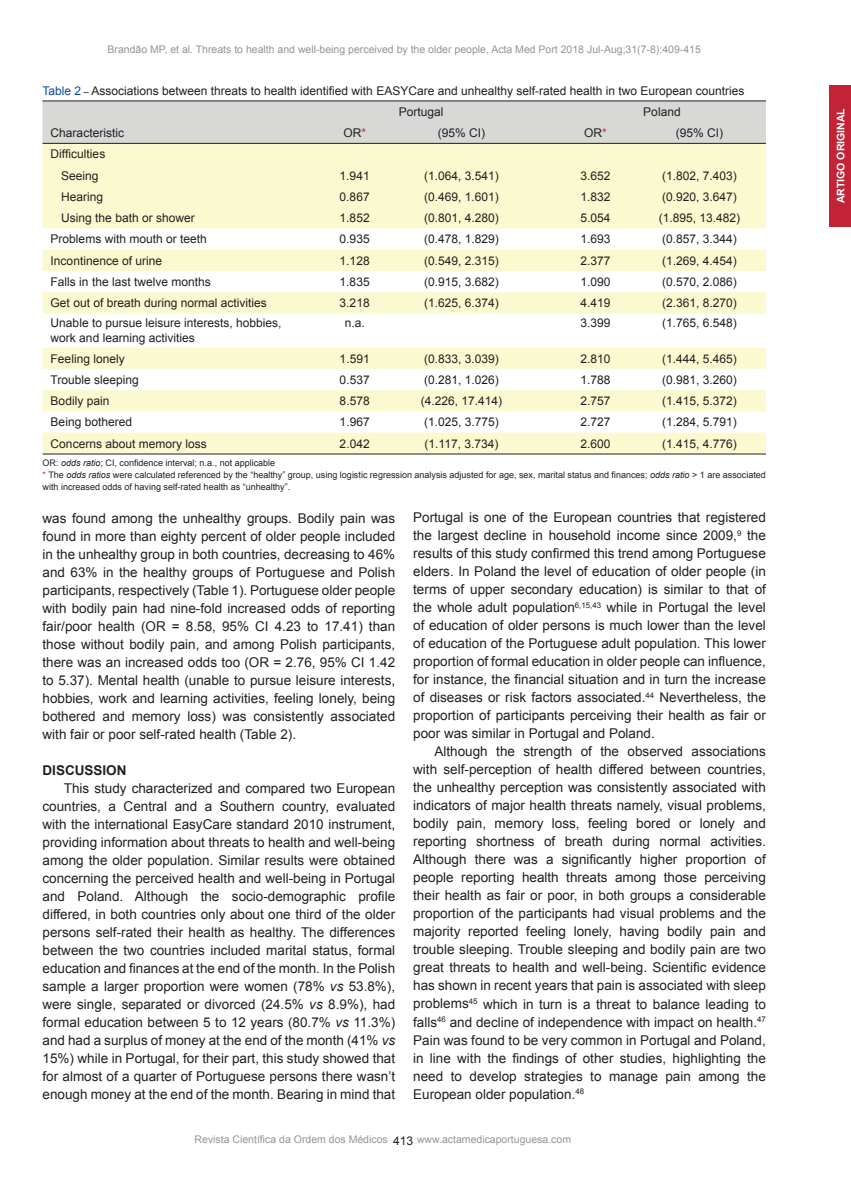
<style>
.page{position:relative;width:851px;height:1191px;background:#fff}
.page>*{position:absolute;margin:0;border:0;box-sizing:border-box;transform-origin:0 0}
.t1{font:13.5px/18px "Arial";color:#231f20;text-align:justify}
.t2{font:700 13.5px "Arial";color:#231f20}
.t3{font:12px/21px "Arial";color:#231f20}
.t4{font:10.5px "Arial";color:#939598}
.t5{font:700 10.5px "Arial";color:#fff}
.t6{font:9px/12px "Arial";color:#231f20}
.s1{color:#0d4da1}
.s2{font-size:9px}
.s3{color:#d1232a}
.s4{font-style:italic}
</style>
<div class="page">
<div style="left:829px;top:85px;width:22px;height:142px;background:#c22436"></div>
<div style="left:43px;top:102px;width:723px;height:41px;background:#d8d8d7"></div>
<svg style="left:43px;top:144px;width:723px;height:309px;fill:#fbf9cf"></svg>
<hr style="left:43px;top:101px;width:723px;height:1px;background:#231f20">
<hr style="left:43px;top:143px;width:723px;height:1px;background:#231f20">
<hr style="left:43px;top:453px;width:723px;height:1px;background:#231f20">
<p class="t4" style="left:107px;top:42px;width:595px">Brandão MP, et al. Threats to health and well-being perceived by the older people, Acta Med Port 2018 Jul-Aug;31(7-8):409-415</p>
<p class="t3" style="left:399px;top:80px;width:347px;text-indent:-356px"><span class="s1">Table 2</span> <span class="s2">–</span> Associations between threats to health identified with EASYCare and unhealthy self-rated health in two European countries<br>Portugal</p>
<p class="t3" style="left:643px;top:101px;width:39px">Poland</p>
<p class="t3" style="left:51px;top:122px;width:75px">Characteristic</p>
<p class="t3" style="left:343px;top:122px;width:24px">OR<span class="s3">*</span></p>
<p class="t3" style="left:438px;top:122px;width:49px">(95% CI)</p>
<p class="t3" style="left:584px;top:122px;width:24px">OR<span class="s3">*</span></p>
<p class="t3" style="left:676px;top:122px;width:49px">(95% CI)</p>
<p class="t3" style="left:51px;top:143px;width:56px;text-align:center">Difficulties<br>Seeing</p>
<p class="t3" style="left:340px;top:165px;width:32px">1.941</p>
<p class="t3" style="left:424px;top:165px;width:76px">(1.064, 3.541)</p>
<p class="t3" style="left:580px;top:165px;width:32px">3.652</p>
<p class="t3" style="left:662px;top:165px;width:76px">(1.802, 7.403)</p>
<p class="t3" style="left:61px;top:186px;width:44px">Hearing</p>
<p class="t3" style="left:340px;top:186px;width:32px">0.867</p>
<p class="t3" style="left:424px;top:186px;width:76px">(0.469, 1.601)</p>
<p class="t3" style="left:580px;top:186px;width:32px">1.832</p>
<p class="t3" style="left:662px;top:186px;width:76px">(0.920, 3.647)</p>
<p class="t3" style="left:61px;top:207px;width:135px">Using the bath or shower</p>
<p class="t3" style="left:340px;top:207px;width:32px">1.852</p>
<p class="t3" style="left:424px;top:207px;width:76px">(0.801, 4.280)</p>
<p class="t3" style="left:580px;top:207px;width:32px">5.054</p>
<p class="t3" style="left:659px;top:207px;width:83px">(1.895, 13.482)</p>
<p class="t3" style="left:51px;top:229px;width:158px">Problems with mouth or teeth</p>
<p class="t3" style="left:340px;top:229px;width:32px">0.935</p>
<p class="t3" style="left:424px;top:229px;width:76px">(0.478, 1.829)</p>
<p class="t3" style="left:580px;top:229px;width:32px">1.693</p>
<p class="t3" style="left:662px;top:229px;width:76px">(0.857, 3.344)</p>
<p class="t3" style="left:51px;top:250px;width:113px">Incontinence of urine</p>
<p class="t3" style="left:340px;top:250px;width:32px">1.128</p>
<p class="t3" style="left:424px;top:250px;width:76px">(0.549, 2.315)</p>
<p class="t3" style="left:580px;top:250px;width:32px">2.377</p>
<p class="t3" style="left:662px;top:250px;width:76px">(1.269, 4.454)</p>
<p class="t3" style="left:51px;top:271px;width:162px">Falls in the last twelve months</p>
<p class="t3" style="left:340px;top:271px;width:32px">1.835</p>
<p class="t3" style="left:424px;top:271px;width:76px">(0.915, 3.682)</p>
<p class="t3" style="left:580px;top:271px;width:32px">1.090</p>
<p class="t3" style="left:662px;top:271px;width:76px">(0.570, 2.086)</p>
<p class="t3" style="left:51px;top:292px;width:218px">Get out of breath during normal activities</p>
<p class="t3" style="left:340px;top:292px;width:32px">3.218</p>
<p class="t3" style="left:424px;top:292px;width:76px">(1.625, 6.374)</p>
<p class="t3" style="left:580px;top:292px;width:32px">4.419</p>
<p class="t3" style="left:662px;top:292px;width:76px">(2.361, 8.270)</p>
<p class="t3" style="left:51px;top:316px;width:232px;line-height:15px">Unable to pursue leisure interests, hobbies, work and learning activities</p>
<p class="t3" style="left:345px;top:313px;width:22px">n.a.</p>
<p class="t3" style="left:580px;top:313px;width:32px">3.399</p>
<p class="t3" style="left:662px;top:313px;width:76px">(1.765, 6.548)</p>
<p class="t3" style="left:51px;top:348px;width:76px">Feeling lonely</p>
<p class="t3" style="left:340px;top:348px;width:32px">1.591</p>
<p class="t3" style="left:424px;top:348px;width:76px">(0.833, 3.039)</p>
<p class="t3" style="left:580px;top:348px;width:32px">2.810</p>
<p class="t3" style="left:662px;top:348px;width:76px">(1.444, 5.465)</p>
<p class="t3" style="left:51px;top:369px;width:90px">Trouble sleeping</p>
<p class="t3" style="left:340px;top:369px;width:32px">0.537</p>
<p class="t3" style="left:424px;top:369px;width:76px">(0.281, 1.026)</p>
<p class="t3" style="left:580px;top:369px;width:32px">1.788</p>
<p class="t3" style="left:662px;top:369px;width:76px">(0.981, 3.260)</p>
<p class="t3" style="left:51px;top:390px;width:60px">Bodily pain</p>
<p class="t3" style="left:340px;top:390px;width:32px">8.578</p>
<p class="t3" style="left:421px;top:390px;width:83px">(4.226, 17.414)</p>
<p class="t3" style="left:580px;top:390px;width:32px">2.757</p>
<p class="t3" style="left:662px;top:390px;width:76px">(1.415, 5.372)</p>
<p class="t3" style="left:51px;top:411px;width:83px">Being bothered</p>
<p class="t3" style="left:340px;top:411px;width:32px">1.967</p>
<p class="t3" style="left:424px;top:411px;width:76px">(1.025, 3.775)</p>
<p class="t3" style="left:580px;top:411px;width:32px">2.727</p>
<p class="t3" style="left:662px;top:411px;width:76px">(1.284, 5.791)</p>
<p class="t3" style="left:51px;top:433px;width:158px">Concerns about memory loss</p>
<p class="t3" style="left:340px;top:433px;width:32px">2.042</p>
<p class="t3" style="left:424px;top:433px;width:75px">(1.117, 3.734)</p>
<p class="t3" style="left:580px;top:433px;width:32px">2.600</p>
<p class="t3" style="left:662px;top:433px;width:76px">(1.415, 4.776)</p>
<p class="t6" style="left:43px;top:457px;width:725px">OR: <span class="s4">odds ratio</span>; CI, confidence interval; n.a., not applicable<br><span class="s3">*</span> The <span class="s4">odds ratios</span> were calculated referenced by the “healthy” group, using logistic regression analysis adjusted for age, sex, marital status and finances; <span class="s4">odds ratio</span> &gt; 1 are associated with increased odds of having self-rated health as “unhealthy”.</p>
<p class="t1" style="left:43px;top:509px;width:354px">was found among the unhealthy groups. Bodily pain was found in more than eighty percent of older people included in the unhealthy group in both countries, decreasing to 46% and 63% in the healthy groups of Portuguese and Polish participants, respectively (Table 1). Portuguese older people with bodily pain had nine-fold increased odds of reporting fair/poor health (OR = 8.58, 95% CI 4.23 to 17.41) than those without bodily pain, and among Polish participants, there was an increased odds too (OR = 2.76, 95% CI 1.42 to 5.37). Mental health (unable to pursue leisure interests, hobbies, work and learning activities, feeling lonely, being bothered and memory loss) was consistently associated with fair or poor self-rated health (Table 2).</p>
<p class="t2" style="left:43px;top:760px;width:86px">DISCUSSION</p>
<p class="t1" style="left:43px;top:779px;width:354px;text-indent:21px">This study characterized and compared two European countries, a Central and a Southern country, evaluated with the international EasyCare standard 2010 instrument, providing information about threats to health and well-being among the older population. Similar results were obtained concerning the perceived health and well-being in Portugal and Poland. Although the socio-demographic profile differed, in both countries only about one third of the older persons self-rated their health as healthy. The differences between the two countries included marital status, formal education and finances at the end of the month. In the Polish sample a larger proportion were women (78% <span class="s4">vs</span> 53.8%), were single, separated or divorced (24.5% <span class="s4">vs</span> 8.9%), had formal education between 5 to 12 years (80.7% <span class="s4">vs</span> 11.3%) and had a surplus of money at the end of the month (41% <span class="s4">vs </span>15%) while in Portugal, for their part, this study showed that for almost of a quarter of Portuguese persons there wasn’t enough money at the end of the month. Bearing in mind that</p>
<p class="t1" style="left:413px;top:508px;width:354px">Portugal is one of the European countries that registered the largest decline in household income since 2009,<sup>9</sup> the results of this study confirmed this trend among Portuguese elders. In Poland the level of education of older people (in terms of upper secondary education) is similar to that of the whole adult population<sup>6,15,43</sup> while in Portugal the level of education of older persons is much lower than the level of education of the Portuguese adult population. This lower proportion of formal education in older people can influence, for instance, the financial situation and in turn the increase of diseases or risk factors associated.<sup>44</sup> Nevertheless, the proportion of participants perceiving their health as fair or poor was similar in Portugal and Poland.</p>
<p class="t1" style="left:413px;top:742px;width:354px;text-indent:21px">Although the strength of the observed associations with self-perception of health differed between countries, the unhealthy perception was consistently associated with indicators of major health threats namely, visual problems, bodily pain, memory loss, feeling bored or lonely and reporting shortness of breath during normal activities.<br>Although there was a significantly higher proportion of people reporting health threats among those perceiving their health as fair or poor, in both groups a considerable proportion of the participants had visual problems and the majority reported feeling lonely, having bodily pain and trouble sleeping. Trouble sleeping and bodily pain are two great threats to health and well-being. Scientific evidence has shown in recent years that pain is associated with sleep problems<sup>45</sup> which in turn is a threat to balance leading to falls<sup>46</sup> and decline of independence with impact on health.<sup>47<br></sup>Pain was found to be very common in Portugal and Poland, in line with the findings of other studies, highlighting the need to develop strategies to manage pain among the European older population.<sup>48</sup></p>
<p class="t4" style="left:195px;top:1132px;width:195px">Revista Científica da Ordem dos Médicos</p>
<p class="t4" style="left:417px;top:1132px;width:156px">www.actamedicaportuguesa.com</p>
<p class="t3" style="left:393px;top:1130px;width:22px">413</p>
<p class="t5" style="left:833px;top:203px;width:97px;rotate:-90deg">ARTIGO ORIGINAL</p>
</div>
